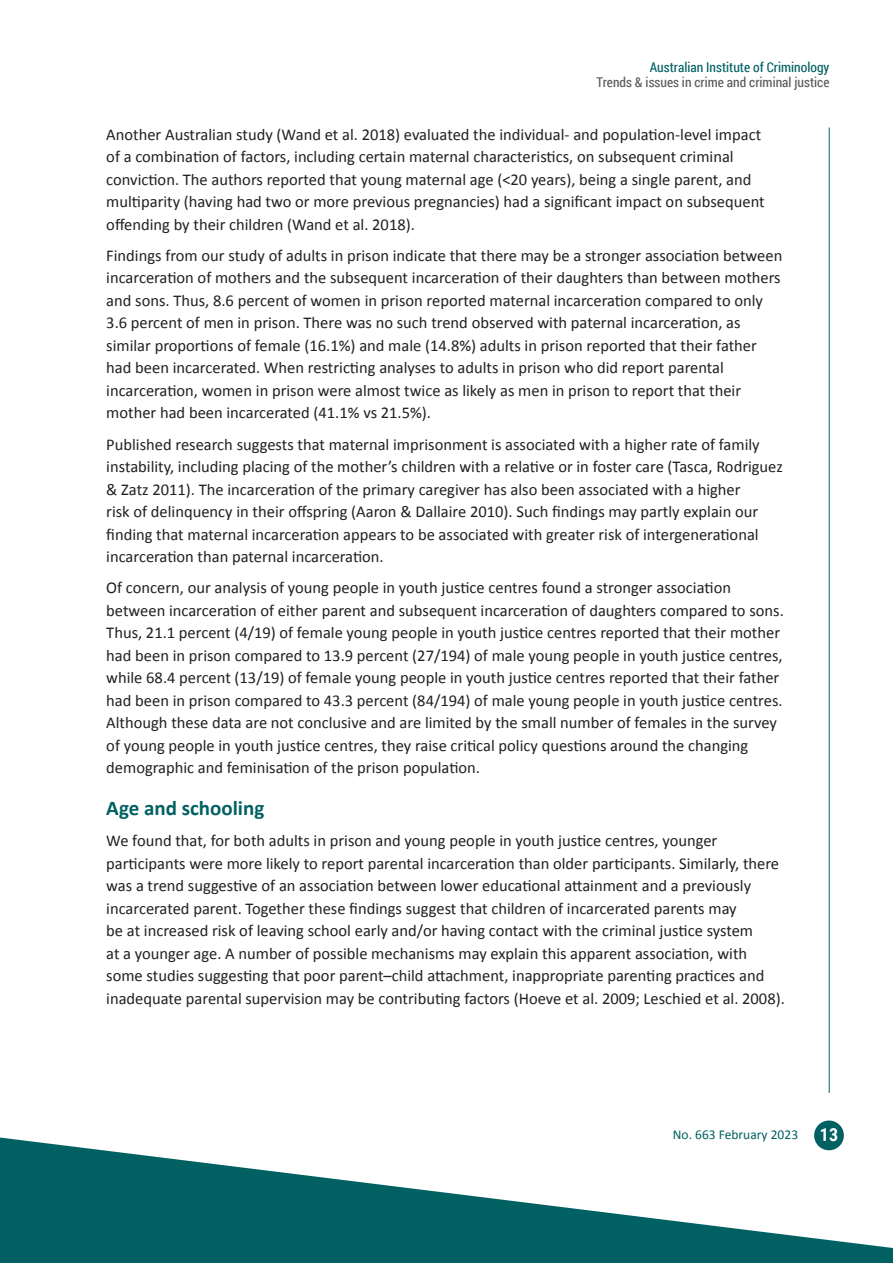
<style>
.page{position:relative;width:893px;height:1263px;background:#fff}
.page>*{position:absolute;margin:0;border:0;box-sizing:border-box;transform-origin:0 0}
.t1{font:700 21px "Calibri";color:#006062}
.body{font:16.5px/22.5px "Calibri";color:#231f20}
.t2{font:13.5px "Roboto Condensed";color:#57585a}
.t3{font:13.5px "Roboto Condensed";color:#006062}
.t4{font:13.5px "Calibri";color:#006062}
.s1{font-family:"Roboto Condensed";font-weight:700;font-size:18px;color:#fff}
</style>
<div class="page">
<hr style="left:829px;top:128px;width:1px;height:965px;background:#006062">
<div style="left:814px;top:1120px;width:30px;height:30px;background:#006062;border-radius:50%"></div>
<svg style="left:0;top:1137px;width:893px;height:126px;fill:#006062"></svg>
<p class="t3" style="left:650px;top:58px;width:181px">Australian Institute of Criminology</p>
<p class="t2" style="left:597px;top:73px;width:234px">Trends &amp; issues in crime and criminal justice</p>
<p class="body" style="left:106px;top:123px;width:660px">Another Australian study (Wand et al. 2018) evaluated the individual- and population-level impact of a combination of factors, including certain maternal characteristics, on subsequent criminal conviction. The authors reported that young maternal age (&lt;20 years), being a single parent, and multiparity (having had two or more previous pregnancies) had a significant impact on subsequent offending by their children (Wand et al. 2018).</p>
<p class="body" style="left:106px;top:244px;width:678px">Findings from our study of adults in prison indicate that there may be a stronger association between incarceration of mothers and the subsequent incarceration of their daughters than between mothers and sons. Thus, 8.6 percent of women in prison reported maternal incarceration compared to only 3.6 percent of men in prison. There was no such trend observed with paternal incarceration, as similar proportions of female (16.1%) and male (14.8%) adults in prison reported that their father had been incarcerated. When restricting analyses to adults in prison who did report parental incarceration, women in prison were almost twice as likely as men in prison to report that their mother had been incarcerated (41.1% vs 21.5%).</p>
<p class="body" style="left:106px;top:433px;width:678px">Published research suggests that maternal imprisonment is associated with a higher rate of family instability, including placing of the mother’s children with a relative or in foster care (Tasca, Rodriguez &amp; Zatz 2011). The incarceration of the primary caregiver has also been associated with a higher<br>risk of delinquency in their offspring (Aaron &amp; Dallaire 2010). Such findings may partly explain our finding that maternal incarceration appears to be associated with greater risk of intergenerational incarceration than paternal incarceration.</p>
<p class="body" style="left:106px;top:576px;width:679px">Of concern, our analysis of young people in youth justice centres found a stronger association between incarceration of either parent and subsequent incarceration of daughters compared to sons.<br>Thus, 21.1 percent (4/19) of female young people in youth justice centres reported that their mother had been in prison compared to 13.9 percent (27/194) of male young people in youth justice centres, while 68.4 percent (13/19) of female young people in youth justice centres reported that their father had been in prison compared to 43.3 percent (84/194) of male young people in youth justice centres.<br>Although these data are not conclusive and are limited by the small number of females in the survey of young people in youth justice centres, they raise critical policy questions around the changing demographic and feminisation of the prison population.</p>
<h2 class="t1" style="left:106px;top:795px;width:160px">Age and schooling</h2>
<p class="body" style="left:106px;top:830px;width:680px">We found that, for both adults in prison and young people in youth justice centres, younger participants were more likely to report parental incarceration than older participants. Similarly, there was a trend suggestive of an association between lower educational attainment and a previously incarcerated parent. Together these findings suggest that children of incarcerated parents may<br>be at increased risk of leaving school early and/or having contact with the criminal justice system<br>at a younger age. A number of possible mechanisms may explain this apparent association, with some studies suggesting that poor parent–child attachment, inappropriate parenting practices and inadequate parental supervision may be contributing factors (Hoeve et al. 2009; Leschied et al. 2008).</p>
<p class="t4" style="left:673px;top:1126px;width:167px">No. 663 February 2023 <span class="s1">13</span></p>
</div>
